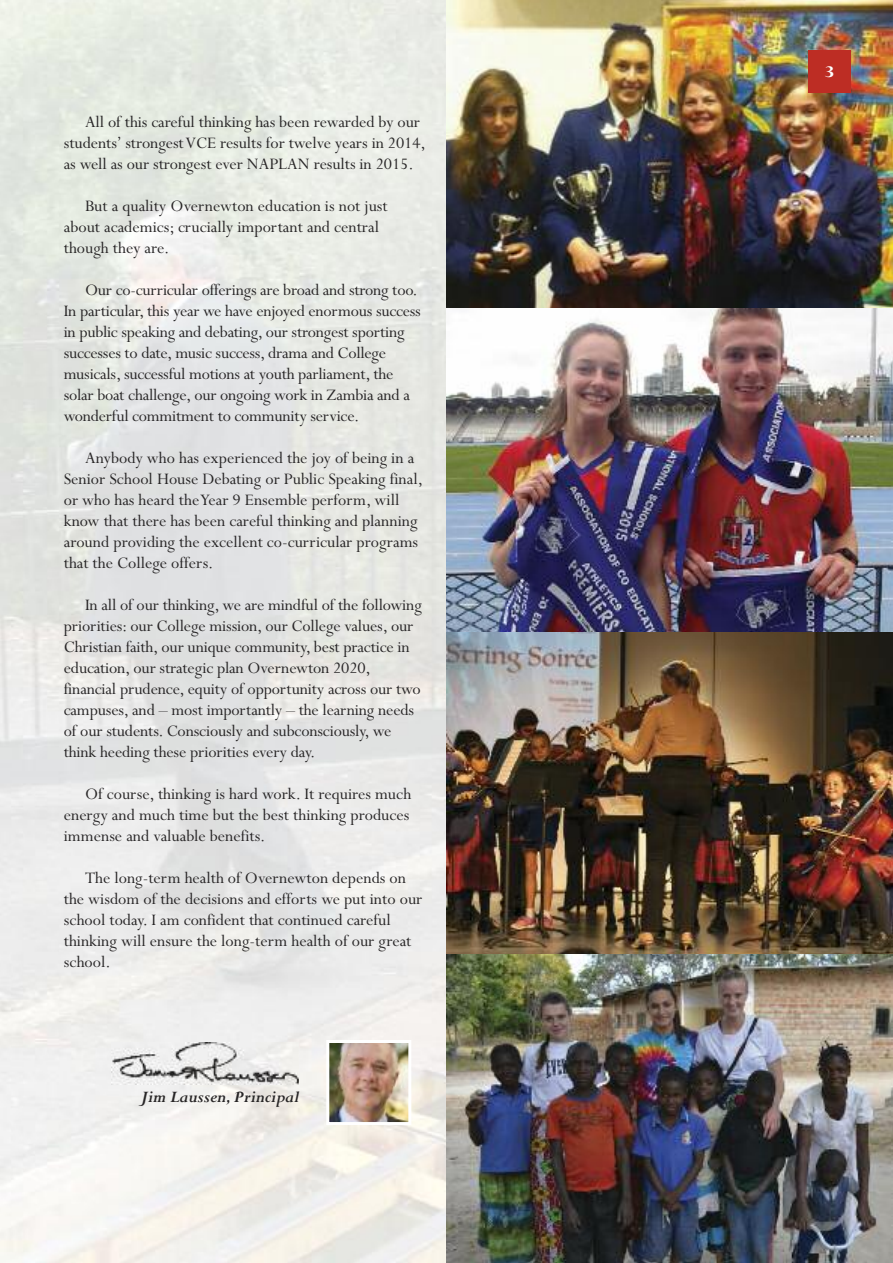
<style>
.page{position:relative;width:893px;height:1263px;background:#fff}
.page>*{position:absolute;margin:0;border:0;box-sizing:border-box;transform-origin:0 0}
.t1{font:18px/21px "Perpetua";letter-spacing:-.01em;color:#272526}
.t2{font:italic 700 18px "Perpetua";color:#272526}
.t3{font:700 18px "Perpetua";color:#fff;scale:1.3 1}
</style>
<div class="page">
<img style="left:446px;top:0;width:447px;height:309px">
<img style="left:446px;top:309px;width:447px;height:324px">
<img style="left:446px;top:633px;width:447px;height:321px">
<img style="left:446px;top:954px;width:447px;height:309px">
<div style="left:808px;top:50px;width:43px;height:42px;background:#bd2d24"></div>
<img style="left:330px;top:1044px;width:77px;height:77px">
<div style="left:326px;top:1040px;width:85px;height:85px;border:3px solid #fff"></div>
<img style="left:111px;top:1042px;width:188px;height:42px">
<p class="t1" style="left:64px;top:110px;width:364px;text-indent:21px">All of this careful thinking has been rewarded by our students’ strongestVCE results for twelve years in 2014, as well as our strongest ever NAPLAN results in 2015.</p>
<p class="t1" style="left:64px;top:194px;width:326px;text-indent:21px">But a quality Overnewton education is not just about academics; crucially important and central though they are.</p>
<p class="t1" style="left:64px;top:278px;width:358px;text-indent:21px">Our co-curricular offerings are broad and strong too.<br>In particular, this year we have enjoyed enormous success in public speaking and debating, our strongest sporting successes to date, music success, drama and College musicals, successful motions at youth parliament, the solar boat challenge, our ongoing work in Zambia and a wonderful commitment to community service.</p>
<p class="t1" style="left:64px;top:446px;width:361px;text-indent:21px">Anybody who has experienced the joy of being in a Senior School House Debating or Public Speaking final, or who has heard theYear 9 Ensemble perform, will know that there has been careful thinking and planning around providing the excellent co-curricular programs that the College offers.</p>
<p class="t1" style="left:64px;top:593px;width:360px;text-indent:21px">In all of our thinking, we are mindful of the following priorities: our College mission, our College values, our Christian faith, our unique community, best practice in education, our strategic plan Overnewton 2020, financial prudence, equity of opportunity across our two campuses, and – most importantly – the learning needs of our students. Consciously and subconsciously, we think heeding these priorities every day.</p>
<p class="t1" style="left:64px;top:782px;width:349px;text-align:justify;text-indent:21px">Of course, thinking is hard work. It requires much energy and much time but the best thinking produces immense and valuable benefits.</p>
<p class="t1" style="left:64px;top:866px;width:360px;text-indent:21px">The long-term health of Overnewton depends on the wisdom of the decisions and efforts we put into our school today. I am confident that continued careful thinking will ensure the long-term health of our great school.</p>
<p class="t2" style="left:141px;top:1085px;width:160px">Jim Laussen,Principal</p>
<p class="t3" style="left:824px;top:60px;width:10px">3</p>
</div>
